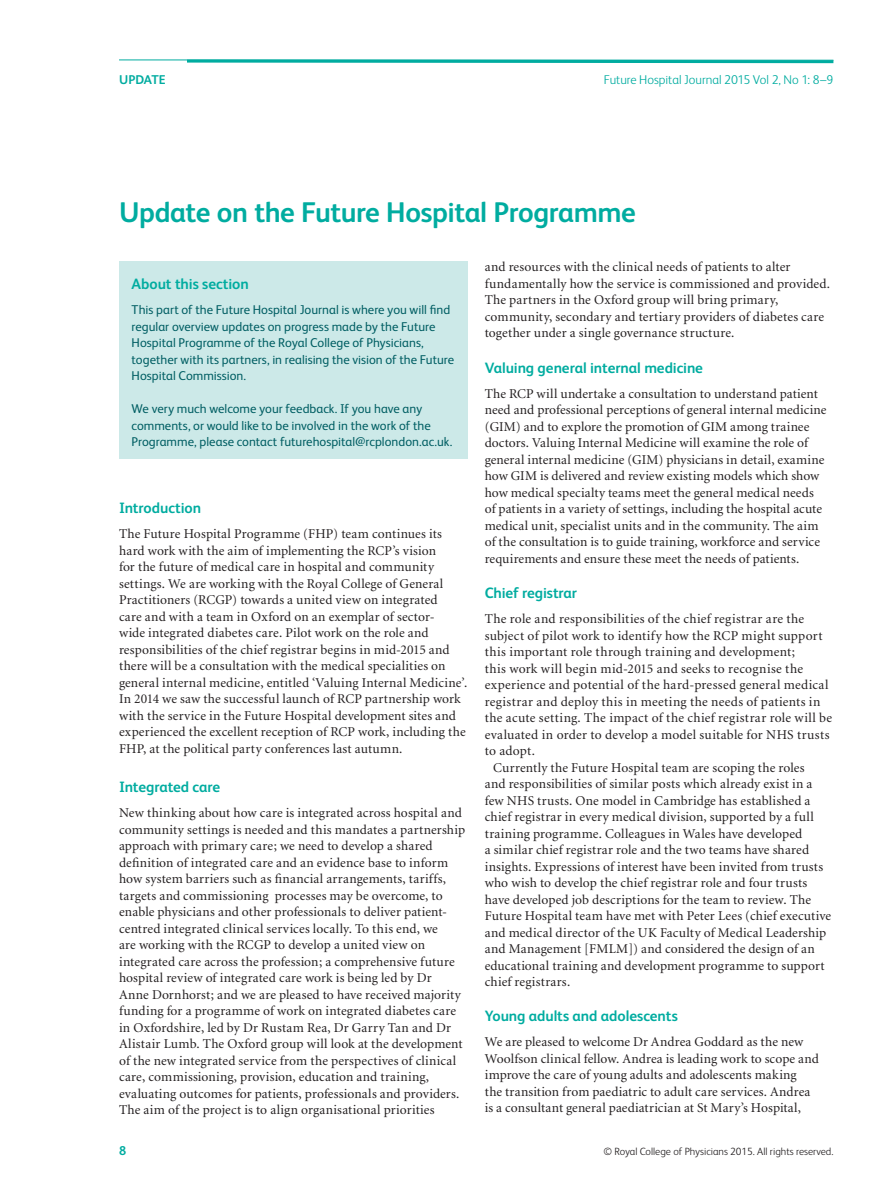
<style>
.page{position:relative;width:893px;height:1191px;background:#fff}
.page>*{position:absolute;margin:0;border:0;box-sizing:border-box;transform-origin:0 0}
.t1{font:700 28.5px "FS Albert";letter-spacing:-.015em;color:#00aca0}
.t2{font:700 15px "FS Albert";letter-spacing:-.01em;color:#00aca0}
.t3{font:13.5px/16.5px "Minion";letter-spacing:.01em;color:#231f20}
.t4{font:12.75px/16.5px "FS Albert";color:#005e63}
.t5{font:300 12.75px "FS Albert";color:#00aca0}
.t6{font:700 12.75px "FS Albert";letter-spacing:-.005em;color:#00aca0}
.t7{font:300 10.5px "FS Albert";color:#231f20}
</style>
<div class="page">
<svg style="left:184px;top:59px;width:650px;height:5px"></svg>
<hr style="left:119px;top:60px;width:714px;height:1px;background:#00aca0">
<div style="left:119px;top:261px;width:349px;height:198px;background:#cce9e8"></div>
<p class="t6" style="left:119px;top:74px;width:48px">UPDATE</p>
<p class="t5" style="left:604px;top:75px;width:231px">Future Hospital Journal 2015 Vol 2, No 1: 8–9</p>
<h1 class="t1" style="left:119px;top:200px;width:518px">Update on the Future Hospital Programme</h1>
<p class="t3" style="left:485px;top:260px;width:347px">and resources with the clinical needs of patients to alter fundamentally how the service is commissioned and provided.<br>The partners in the Oxford group will bring primary, community, secondary and tertiary providers of diabetes care together under a single governance structure.</p>
<p class="t2" style="left:485px;top:361px;width:220px">Valuing general internal medicine</p>
<p class="t3" style="left:485px;top:386px;width:343px">The RCP will undertake a consultation to understand patient need and professional perceptions of general internal medicine (GIM) and to explore the promotion of GIM among trainee doctors. Valuing Internal Medicine will examine the role of general internal medicine (GIM) physicians in detail, examine how GIM is delivered and review existing models which show how medical specialty teams meet the general medical needs of patients in a variety of settings, including the hospital acute medical unit, specialist units and in the community. The aim of the consultation is to guide training, workforce and service requirements and ensure these meet the needs of patients.</p>
<p class="t2" style="left:485px;top:586px;width:94px">Chief registrar</p>
<p class="t3" style="left:485px;top:611px;width:321px">The role and responsibilities of the chief registrar are the</p>
<p class="t3" style="left:485px;top:628px;width:339px">subject of pilot work to identify how the RCP might support</p>
<p class="t3" style="left:485px;top:644px;width:312px">this important role through training and development;</p>
<p class="t3" style="left:485px;top:661px;width:320px">this work will begin mid-2015 and seeks to recognise the</p>
<p class="t3" style="left:485px;top:677px;width:345px">experience and potential of the hard-pressed general medical</p>
<p class="t3" style="left:485px;top:694px;width:337px">registrar and deploy this in meeting the needs of patients in</p>
<p class="t3" style="left:485px;top:710px;width:349px">the acute setting. The impact of the chief registrar role will be</p>
<p class="t3" style="left:485px;top:727px;width:346px">evaluated in order to develop a model suitable for NHS trusts</p>
<p class="t3" style="left:485px;top:743px;width:52px">to adopt.</p>
<p class="t3" style="left:493px;top:760px;width:313px">Currently the Future Hospital team are scoping the roles</p>
<p class="t3" style="left:485px;top:776px;width:329px">and responsibilities of similar posts which already exist in a</p>
<p class="t3" style="left:485px;top:793px;width:327px">few NHS trusts. One model in Cambridge has established a</p>
<p class="t3" style="left:485px;top:809px;width:330px">chief registrar in every medical division, supported by a full</p>
<p class="t3" style="left:485px;top:826px;width:319px">training programme. Colleagues in Wales have developed</p>
<p class="t3" style="left:485px;top:842px;width:326px">a similar chief registrar role and the two teams have shared</p>
<p class="t3" style="left:485px;top:859px;width:340px">insights. Expressions of interest have been invited from trusts</p>
<p class="t3" style="left:485px;top:875px;width:324px">who wish to develop the chief registrar role and four trusts</p>
<p class="t3" style="left:485px;top:892px;width:328px">have developed job descriptions for the team to review. The</p>
<p class="t3" style="left:485px;top:908px;width:348px">Future Hospital team have met with Peter Lees (chief executive</p>
<p class="t3" style="left:485px;top:925px;width:343px">and medical director of the UK Faculty of Medical Leadership</p>
<p class="t3" style="left:485px;top:941px;width:332px">and Management [FMLM]) and considered the design of an</p>
<p class="t3" style="left:485px;top:958px;width:341px">educational training and development programme to support</p>
<p class="t3" style="left:485px;top:974px;width:87px">chief registrars.</p>
<p class="t2" style="left:485px;top:1010px;width:195px">Young adults and adolescents</p>
<p class="t3" style="left:485px;top:1035px;width:336px">We are pleased to welcome Dr Andrea Goddard as the new Woolfson clinical fellow. Andrea is leading work to scope and improve the care of young adults and adolescents making<br>the transition from paediatric to adult care services. Andrea is a consultant general paediatrician at St Mary’s Hospital,</p>
<p class="t2" style="left:132px;top:278px;width:119px">About this section</p>
<p class="t4" style="left:132px;top:303px;width:324px">This part of the Future Hospital Journal is where you will find regular overview updates on progress made by the Future Hospital Programme of the Royal College of Physicians, together with its partners, in realising the vision of the Future Hospital Commission.</p>
<p class="t4" style="left:132px;top:402px;width:322px">We very much welcome your feedback. If you have any comments, or would like to be involved in the work of the<br>Programme, please contact futurehospital@rcplondon.ac.uk.</p>
<p class="t2" style="left:119px;top:502px;width:84px">Introduction</p>
<p class="t3" style="left:119px;top:527px;width:350px">The Future Hospital Programme (FHP) team continues its hard work with the aim of implementing the RCP’s vision<br>for the future of medical care in hospital and community settings. We are working with the Royal College of General Practitioners (RCGP) towards a united view on integrated<br>care and with a team in Oxford on an exemplar of sector-<br>wide integrated diabetes care. Pilot work on the role and responsibilities of the chief registrar begins in mid-2015 and there will be a consultation with the medical specialities on general internal medicine, entitled ‘Valuing Internal Medicine’.<br>In 2014 we saw the successful launch of RCP partnership work with the service in the Future Hospital development sites and experienced the excellent reception of RCP work, including the FHP, at the political party conferences last autumn.</p>
<p class="t2" style="left:119px;top:780px;width:103px">Integrated care</p>
<p class="t3" style="left:119px;top:805px;width:348px">New thinking about how care is integrated across hospital and community settings is needed and this mandates a partnership approach with primary care; we need to develop a shared definition of integrated care and an evidence base to inform how system barriers such as financial arrangements, tariffs, targets and commissioning processes may be overcome, to enable physicians and other professionals to deliver patient&shy;centred integrated clinical services locally. To this end, we<br>are working with the RCGP to develop a united view on integrated care across the profession; a comprehensive future hospital review of integrated care work is being led by Dr<br>Anne Dornhorst; and we are pleased to have received majority funding for a programme of work on integrated diabetes care in Oxfordshire, led by Dr Rustam Rea, Dr Garry Tan and Dr Alistair Lumb. The Oxford group will look at the development of the new integrated service from the perspectives of clinical care, commissioning, provision, education and training, evaluating outcomes for patients, professionals and providers.<br>The aim of the project is to align organisational priorities</p>
<p class="t6" style="left:119px;top:1145px;width:9px">8</p>
<p class="t7" style="left:604px;top:1147px;width:231px">© Royal College of Physicians 2015. All rights reserved.</p>
</div>
